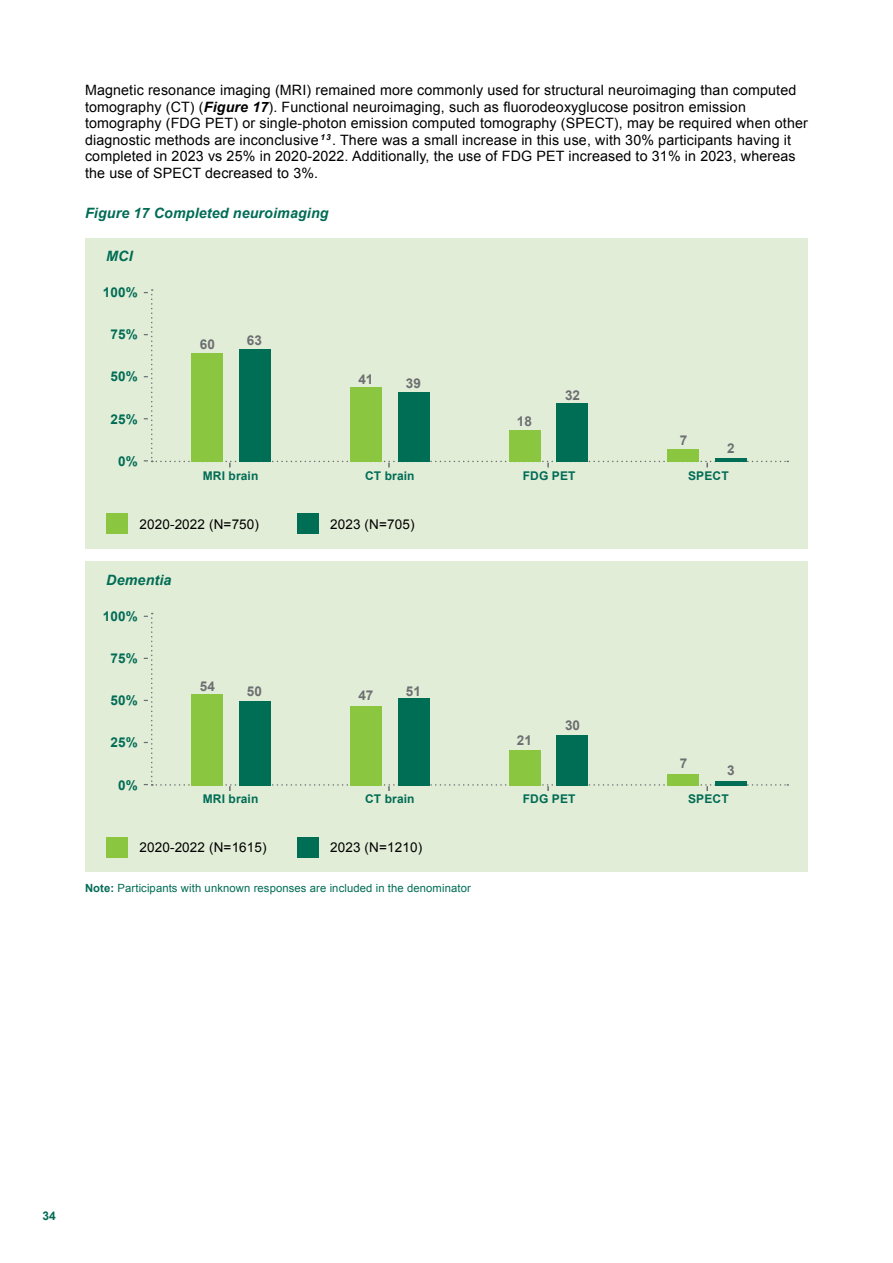
<style>
.page{position:relative;width:893px;height:1263px;background:#fff}
.page>*{position:absolute;margin:0;border:0;box-sizing:border-box;transform-origin:0 0}
.t1{font:14.25px/16.5px "Arial";letter-spacing:.01em;color:#000}
.t2{font:italic 700 14.25px "Arial";letter-spacing:.01em;color:#006c55}
.t3{font:13.5px "Arial";letter-spacing:.01em;color:#000}
.t4{font:700 13.5px "Arial";letter-spacing:.01em;color:#006c55}
.t5{font:700 13.5px "Arial";letter-spacing:.01em;color:#6d6e71}
.t6{font:700 12px "Arial";letter-spacing:.01em;color:#006c55}
.t7{font:11.25px "Arial";letter-spacing:.01em;color:#006c55}
.s1{font-weight:700;font-style:italic}
.s2{font-weight:700}
</style>
<div class="page">
<div style="left:85px;top:238px;width:723px;height:311px;background:#e2edd7"></div>
<div style="left:85px;top:561px;width:723px;height:311px;background:#e2edd7"></div>
<div style="left:297px;top:513px;width:22px;height:21px;background:#006d55"></div>
<div style="left:297px;top:837px;width:22px;height:20px;background:#006d55"></div>
<div style="left:106px;top:513px;width:22px;height:21px;background:#8ac63f"></div>
<div style="left:106px;top:837px;width:22px;height:20px;background:#8ac63f"></div>
<svg style="left:144px;top:289px;width:644px;height:178px"></svg>
<svg style="left:144px;top:613px;width:644px;height:178px"></svg>
<p class="t1" style="left:85px;top:82px;width:724px">Magnetic resonance imaging (MRI) remained more commonly used for structural neuroimaging than computed tomography (CT) (<span class="s1">Figure 17</span>). Functional neuroimaging, such as fluorodeoxyglucose positron emission tomography (FDG PET) or single-photon emission computed tomography (SPECT), may be required when other diagnostic methods are inconclusive <sup>13</sup> . There was a small increase in this use, with 30% participants having it completed in 2023 vs 25% in 2020-2022. Additionally, the use of FDG PET increased to 31% in 2023, whereas the use of SPECT decreased to 3%.</p>
<p class="t2" style="left:85px;top:203px;width:245px">Figure 17 Completed neuroimaging</p>
<p class="t2" style="left:106px;top:247px;width:28px">MCI</p>
<p class="t4" style="left:103px;top:283px;width:36px">100%</p>
<p class="t4" style="left:110px;top:325px;width:29px">75%</p>
<p class="t4" style="left:110px;top:368px;width:29px">50%</p>
<p class="t4" style="left:110px;top:410px;width:29px">25%</p>
<p class="t4" style="left:118px;top:452px;width:21px">0%</p>
<p class="t5" style="left:200px;top:336px;width:17px">60</p>
<p class="t5" style="left:247px;top:331px;width:17px">63</p>
<p class="t6" style="left:203px;top:468px;width:57px">MRI brain</p>
<p class="t3" style="left:139px;top:515px;width:121px">2020-2022 (N=750)</p>
<p class="t2" style="left:106px;top:571px;width:67px">Dementia</p>
<p class="t4" style="left:103px;top:607px;width:36px">100%</p>
<p class="t4" style="left:110px;top:649px;width:29px">75%</p>
<p class="t4" style="left:110px;top:691px;width:29px">50%</p>
<p class="t4" style="left:110px;top:734px;width:29px">25%</p>
<p class="t4" style="left:118px;top:776px;width:21px">0%</p>
<p class="t5" style="left:200px;top:677px;width:17px">54</p>
<p class="t5" style="left:247px;top:682px;width:17px">50</p>
<p class="t6" style="left:203px;top:791px;width:57px">MRI brain</p>
<p class="t3" style="left:139px;top:838px;width:129px">2020-2022 (N=1615)</p>
<p class="t5" style="left:358px;top:370px;width:17px">41</p>
<p class="t5" style="left:406px;top:374px;width:17px">39</p>
<p class="t6" style="left:365px;top:468px;width:51px">CT brain</p>
<p class="t3" style="left:330px;top:515px;width:86px">2023 (N=705)</p>
<p class="t5" style="left:358px;top:686px;width:17px">47</p>
<p class="t5" style="left:406px;top:682px;width:17px">51</p>
<p class="t6" style="left:365px;top:791px;width:51px">CT brain</p>
<p class="t3" style="left:330px;top:838px;width:94px">2023 (N=1210)</p>
<p class="t7" style="left:85px;top:880px;width:387px"><span class="s2">Note:</span> Participants with unknown responses are included in the denominator</p>
<p class="t5" style="left:517px;top:412px;width:17px">18</p>
<p class="t5" style="left:565px;top:386px;width:17px">32</p>
<p class="t6" style="left:523px;top:468px;width:54px">FDG PET</p>
<p class="t5" style="left:517px;top:731px;width:17px">21</p>
<p class="t5" style="left:565px;top:717px;width:17px">30</p>
<p class="t6" style="left:523px;top:791px;width:54px">FDG PET</p>
<p class="t5" style="left:680px;top:431px;width:9px">7</p>
<p class="t5" style="left:727px;top:439px;width:9px">2</p>
<p class="t6" style="left:688px;top:468px;width:42px">SPECT</p>
<p class="t5" style="left:680px;top:754px;width:9px">7</p>
<p class="t5" style="left:727px;top:761px;width:9px">3</p>
<p class="t6" style="left:688px;top:791px;width:42px">SPECT</p>
<p class="t6" style="left:43px;top:1208px;width:15px">34</p>
</div>
